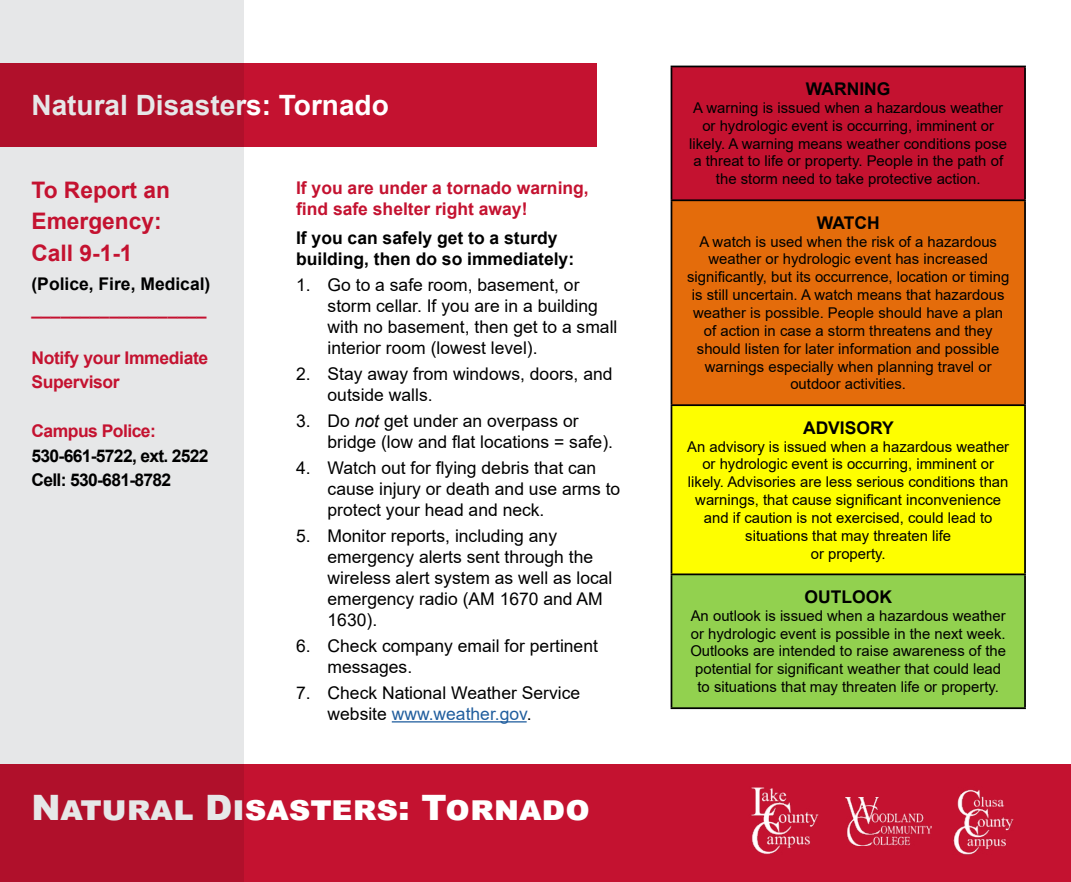
<style>
.page{position:relative;width:1071px;height:882px;background:#fff}
.page>*{position:absolute;margin:0;border:0;box-sizing:border-box;transform-origin:0 0}
.t1{font:900 35px "Arial";color:#fff}
.t2{font:700 28px "Arial";color:#fff}
.t3{font:700 22.75px/31.5px "Arial";color:#c41230}
.t4{font:17.5px/21px "Arial";color:#000}
.t5{font:700 17.5px/21px "Arial";color:#000}
.t6{font:700 17.5px/21px "Arial";color:#c41230}
.t7{font:700 17.5px/24.5px "Arial";letter-spacing:-.04em;color:#000}
.t8{font:700 17.5px/24.5px "Arial";letter-spacing:-.02em;color:#c41230}
.t9{font:700 17.5px "Arial";letter-spacing:-.03em;color:#c41230}
.t10{font:14.88px/17.8px "Arial";color:#000;text-align:center}
.s1{font-style:italic}
.s2{color:#215e9e}
</style>
<div class="page">
<div style="left:0;top:0;width:243px;height:882px;background:#e6e7e8"></div>
<div style="left:0;top:63px;width:597px;height:84px;background:linear-gradient(to right,#ad102a,#ca1332)"></div>
<div style="left:0;top:764px;width:1071px;height:118px;background:linear-gradient(to right,#b5102c,#ca1332)"></div>
<hr style="left:392px;top:721px;width:135px;height:2px;background:#215e9e">
<div style="left:671px;top:66px;width:354px;height:134px;background:#c41230"></div>
<div style="left:671px;top:200px;width:354px;height:205px;background:#e46c0b"></div>
<div style="left:671px;top:405px;width:354px;height:169px;background:#fefe00"></div>
<div style="left:671px;top:574px;width:354px;height:134px;background:#92d14f"></div>
<hr style="left:671px;top:66px;width:355px;height:1px;background:#000">
<hr style="left:671px;top:67px;width:1px;height:132px;background:#000">
<hr style="left:1024px;top:67px;width:2px;height:132px;background:#000">
<hr style="left:671px;top:199px;width:355px;height:2px;background:#000">
<hr style="left:671px;top:201px;width:1px;height:203px;background:#000">
<hr style="left:1024px;top:201px;width:2px;height:203px;background:#000">
<hr style="left:671px;top:404px;width:355px;height:2px;background:#000">
<hr style="left:671px;top:406px;width:1px;height:168px;background:#000">
<hr style="left:1024px;top:406px;width:2px;height:168px;background:#000">
<hr style="left:671px;top:574px;width:355px;height:1px;background:#000">
<hr style="left:671px;top:575px;width:1px;height:132px;background:#000">
<hr style="left:1024px;top:575px;width:2px;height:132px;background:#000">
<hr style="left:671px;top:707px;width:355px;height:2px;background:#000">
<img style="left:742px;top:787px;width:86px;height:70px">
<img style="left:945px;top:787px;width:76px;height:70px">
<img style="left:846px;top:798px;width:86px;height:48px">
<h2 class="t2" style="left:32px;top:86px;width:359px">Natural Disasters: Tornado</h2>
<h3 class="t3" style="left:32px;top:174px;width:140px">To Report an<br>Emergency:<br>Call 9-1-1</h3>
<p class="t5" style="left:32px;top:274px;width:180px">(Police, Fire, Medical)</p>
<p class="t6" style="left:32px;top:298px;width:177px">__________________</p>
<p class="t8" style="left:32px;top:346px;width:178px">Notify your Immediate<br>Supervisor</p>
<p class="t9" style="left:32px;top:419px;width:126px">Campus Police:</p>
<p class="t7" style="left:32px;top:444px;width:179px">530-661-5722, ext. 2522<br>Cell: 530-681-8782</p>
<p class="t6" style="left:296px;top:177px;width:294px">If you are under a tornado warning, find safe shelter right away!</p>
<p class="t5" style="left:296px;top:227px;width:280px">If you can safely get to a sturdy building, then do so immediately:</p>
<p class="t4" style="left:328px;top:274px;width:291px;text-indent:-32px">1. Go to a safe room, basement, or storm cellar. If you are in a building with no basement, then get to a small interior room (lowest level).</p>
<p class="t4" style="left:328px;top:363px;width:286px;text-indent:-32px">2. Stay away from windows, doors, and outside walls.</p>
<p class="t4" style="left:328px;top:410px;width:287px;text-indent:-32px">3. Do <span class="s1">not</span> get under an overpass or bridge (low and flat locations = safe).</p>
<p class="t4" style="left:328px;top:457px;width:294px;text-indent:-32px">4. Watch out for flying debris that can cause injury or death and use arms to protect your head and neck.</p>
<p class="t4" style="left:328px;top:525px;width:286px;text-indent:-32px">5. Monitor reports, including any emergency alerts sent through the wireless alert system as well as local emergency radio (AM 1670 and AM<br>1630).</p>
<p class="t4" style="left:328px;top:635px;width:272px;text-indent:-32px">6. Check company email for pertinent messages.</p>
<p class="t4" style="left:328px;top:682px;width:254px;text-indent:-32px">7. Check National Weather Service website <span class="s2">www.weather.gov</span>.</p>
<h1 class="t1" style="left:32px;top:783px;width:560px">Natural Disasters: Tornado</h1>
<p class="t5" style="left:806px;top:79px;width:86px">WARNING</p>
<p class="t10" style="left:689px;top:99px;width:320px">A warning is issued when a hazardous weather or hydrologic event is occurring, imminent or likely. A warning means weather conditions pose a threat to life or property. People in the path of the storm need to take protective action.</p>
<p class="t5" style="left:817px;top:212px;width:64px">WATCH</p>
<p class="t10" style="left:687px;top:232px;width:324px">A watch is used when the risk of a hazardous weather or hydrologic event has increased significantly, but its occurrence, location or timing is still uncertain. A watch means that hazardous weather is possible. People should have a plan of action in case a storm threatens and they should listen for later information and possible warnings especially when planning travel or outdoor activities.</p>
<p class="t5" style="left:803px;top:417px;width:92px">ADVISORY</p>
<p class="t10" style="left:687px;top:437px;width:324px">An advisory is issued when a hazardous weather or hydrologic event is occurring, imminent or likely. Advisories are less serious conditions than warnings, that cause significant inconvenience and if caution is not exercised, could lead to situations that may threaten life<br>or property.</p>
<p class="t5" style="left:805px;top:586px;width:89px">OUTLOOK</p>
<p class="t10" style="left:690px;top:606px;width:317px">An outlook is issued when a hazardous weather or hydrologic event is possible in the next week.<br>Outlooks are intended to raise awareness of the potential for significant weather that could lead to situations that may threaten life or property.</p>
</div>
